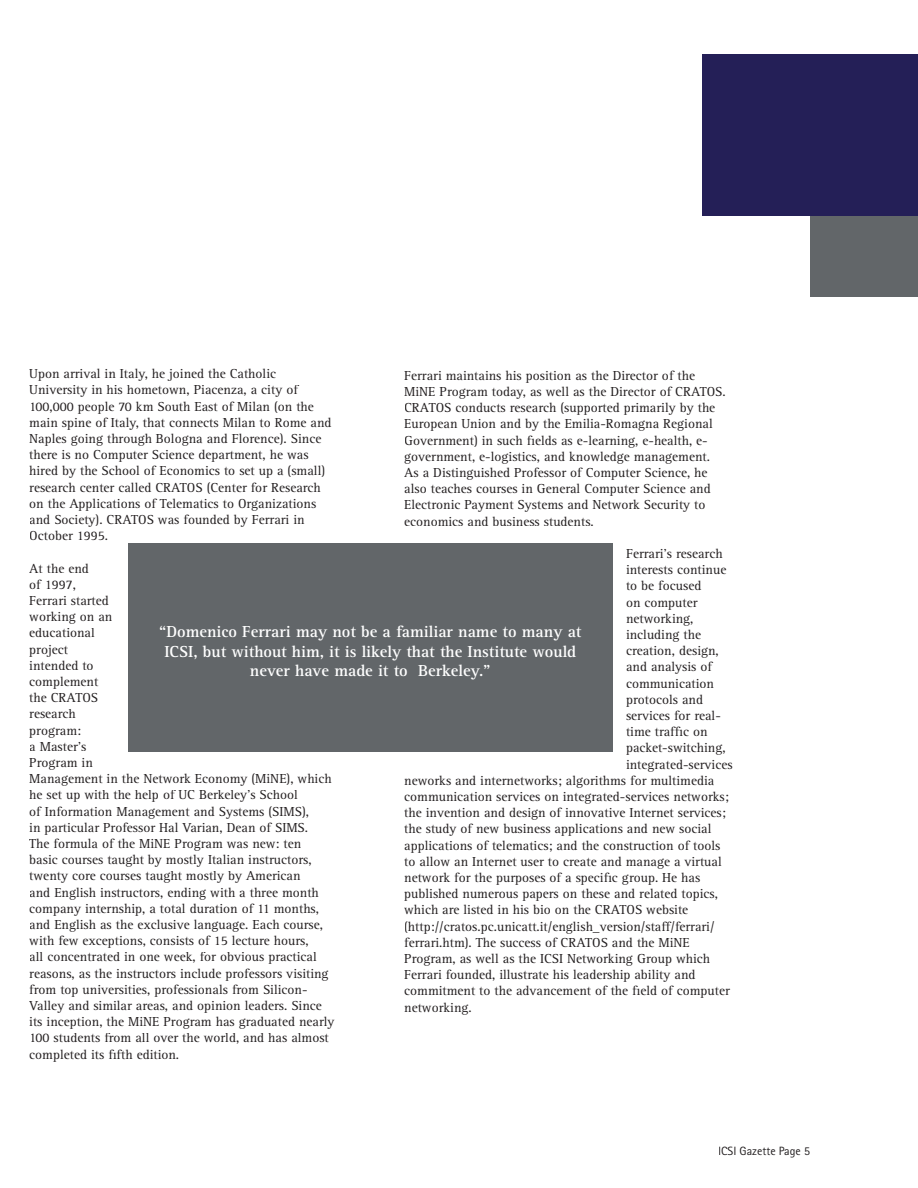
<style>
.page{position:relative;width:918px;height:1188px;background:#fff}
.page>*{position:absolute;margin:0;border:0;box-sizing:border-box;transform-origin:0 0}
.t1{font:700 16.5px/19.8px "Rotis Serif";color:#fff;text-align:center}
.t2{font:13.5px/16.2px "Rotis Serif";color:#231f20}
.t3{font:12px "Rotis Sans Serif";color:#231f20}
</style>
<div class="page">
<div style="left:702px;top:54px;width:216px;height:162px;background:#241f57"></div>
<div style="left:810px;top:216px;width:108px;height:81px;background:#626669"></div>
<div style="left:128px;top:543px;width:485px;height:208px;background:#626669"></div>
<p class="t2" style="left:29px;top:366px;width:304px">Upon arrival in Italy, he joined the Catholic University in his hometown, Piacenza, a city of 100,000 people 70 km South East of Milan (on the main spine of Italy, that connects Milan to Rome and Naples going through Bologna and Florence). Since there is no Computer Science department, he was hired by the School of Economics to set up a (small) research center called CRATOS (Center for Research on the Applications of Telematics to Organizations and Society). CRATOS was founded by Ferrari in October 1995.</p>
<p class="t2" style="left:29px;top:560px;width:307px">At the end<br>of 1997,<br>Ferrari started<br>working on an<br>educational<br>project<br>intended to<br>complement<br>the CRATOS<br>research<br>program:<br>a Master's<br>Program in<br>Management in the Network Economy (MiNE), which he set up with the help of UC Berkeley's School<br>of Information Management and Systems (SIMS),<br>in particular Professor Hal Varian, Dean of SIMS.<br>The formula of the MiNE Program was new: ten<br>basic courses taught by mostly Italian instructors, twenty core courses taught mostly by American<br>and English instructors, ending with a three month company internship, a total duration of 11 months, and English as the exclusive language. Each course, with few exceptions, consists of 15 lecture hours,<br>all concentrated in one week, for obvious practical reasons, as the instructors include professors visiting from top universities, professionals from Silicon-Valley and similar areas, and opinion leaders. Since its inception, the MiNE Program has graduated nearly 100 students from all over the world, and has almost completed its fifth edition.</p>
<p class="t2" style="left:404px;top:368px;width:323px">Ferrari maintains his position as the Director of the MiNE Program today, as well as the Director of CRATOS.<br>CRATOS conducts research (supported primarily by the European Union and by the Emilia-Romagna Regional Government) in such fields as e-learning, e-health, e&shy;government, e-logistics, and knowledge management.<br>As a Distinguished Professor of Computer Science, he also teaches courses in General Computer Science and Electronic Payment Systems and Network Security to economics and business students.</p>
<p class="t2" style="left:626px;top:546px;width:98px">Ferrari’s research</p>
<p class="t2" style="left:626px;top:562px;width:102px">interests continue</p>
<p class="t2" style="left:626px;top:578px;width:77px">to be focused</p>
<p class="t2" style="left:626px;top:594px;width:73px">on computer</p>
<p class="t2" style="left:626px;top:611px;width:69px">networking,</p>
<p class="t2" style="left:626px;top:627px;width:77px">including the</p>
<p class="t2" style="left:626px;top:643px;width:94px">creation, design,</p>
<p class="t2" style="left:626px;top:659px;width:88px">and analysis of</p>
<p class="t2" style="left:626px;top:675px;width:90px">communication</p>
<p class="t2" style="left:626px;top:692px;width:79px">protocols and</p>
<p class="t2" style="left:626px;top:708px;width:96px">services for real-</p>
<p class="t2" style="left:626px;top:724px;width:83px">time traffic on</p>
<p class="t2" style="left:626px;top:740px;width:101px">packet-switching,</p>
<p class="t2" style="left:626px;top:756px;width:108px">integrated-services</p>
<p class="t2" style="left:404px;top:773px;width:312px">neworks and internetworks; algorithms for multimedia</p>
<p class="t2" style="left:404px;top:789px;width:326px">communication services on integrated-services networks;</p>
<p class="t2" style="left:404px;top:805px;width:323px">the invention and design of innovative Internet services;</p>
<p class="t2" style="left:404px;top:821px;width:309px">the study of new business applications and new social</p>
<p class="t2" style="left:404px;top:837px;width:318px">applications of telematics; and the construction of tools</p>
<p class="t2" style="left:404px;top:854px;width:319px">to allow an Internet user to create and manage a virtual</p>
<p class="t2" style="left:404px;top:870px;width:298px">network for the purposes of a specific group. He has</p>
<p class="t2" style="left:404px;top:886px;width:315px">published numerous papers on these and related topics,</p>
<p class="t2" style="left:404px;top:902px;width:286px">which are listed in his bio on the CRATOS website</p>
<p class="t2" style="left:404px;top:918px;width:312px">(http://cratos.pc.unicatt.it/english_version/staff/ferrari/</p>
<p class="t2" style="left:404px;top:935px;width:287px">ferrari.htm). The success of CRATOS and the MiNE</p>
<p class="t2" style="left:404px;top:951px;width:307px">Program, as well as the ICSI Networking Group which</p>
<p class="t2" style="left:404px;top:967px;width:293px">Ferrari founded, illustrate his leadership ability and</p>
<p class="t2" style="left:404px;top:983px;width:327px">commitment to the advancement of the field of computer</p>
<p class="t2" style="left:404px;top:999px;width:69px">networking.</p>
<p class="t1" style="left:159px;top:622px;width:424px">“Domenico Ferrari may not be a familiar name to many at<br>ICSI, but without him, it is likely that the Institute would never have made it to Berkeley.”</p>
<p class="t3" style="left:718px;top:1144px;width:93px">ICSI Gazette Page 5</p>
</div>
